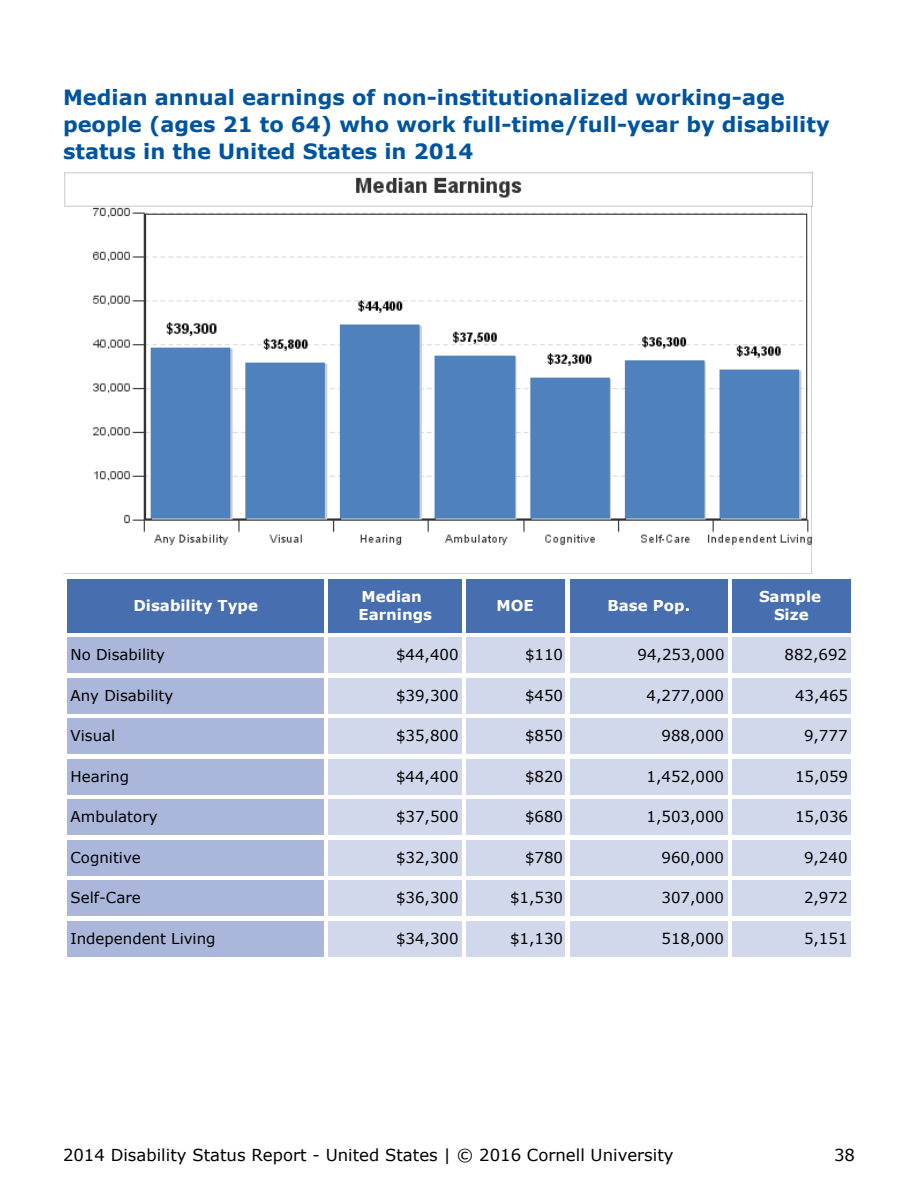
<style>
.page{position:relative;width:918px;height:1188px;background:#fff}
.page>*{position:absolute;margin:0;border:0;box-sizing:border-box;transform-origin:0 0}
.t1{font:700 21px/27px "Verdana";color:#00549f}
.t2{font:16.5px "Verdana";color:#000}
.t3{font:15px "Verdana";color:#000}
.t4{font:700 15px/18px "Verdana";color:#fff}
</style>
<div class="page">
<img style="left:63px;top:171px;width:750px;height:403px">
<div style="left:68px;top:579px;width:256px;height:54px;background:#476fb0"></div>
<div style="left:328px;top:579px;width:134px;height:54px;background:#476fb0"></div>
<div style="left:466px;top:579px;width:100px;height:54px;background:#476fb0"></div>
<div style="left:570px;top:579px;width:158px;height:54px;background:#476fb0"></div>
<div style="left:732px;top:579px;width:118px;height:54px;background:#476fb0"></div>
<div style="left:68px;top:638px;width:256px;height:36px;background:#aab7db"></div>
<div style="left:328px;top:638px;width:134px;height:36px;background:#d2d8ec"></div>
<div style="left:466px;top:638px;width:100px;height:36px;background:#d2d8ec"></div>
<div style="left:570px;top:638px;width:158px;height:36px;background:#d2d8ec"></div>
<div style="left:732px;top:638px;width:118px;height:36px;background:#d2d8ec"></div>
<div style="left:68px;top:678px;width:256px;height:36px;background:#aab7db"></div>
<div style="left:328px;top:678px;width:134px;height:36px;background:#d2d8ec"></div>
<div style="left:466px;top:678px;width:100px;height:36px;background:#d2d8ec"></div>
<div style="left:570px;top:678px;width:158px;height:36px;background:#d2d8ec"></div>
<div style="left:732px;top:678px;width:118px;height:36px;background:#d2d8ec"></div>
<div style="left:68px;top:718px;width:256px;height:36px;background:#aab7db"></div>
<div style="left:328px;top:718px;width:134px;height:36px;background:#d2d8ec"></div>
<div style="left:466px;top:718px;width:100px;height:36px;background:#d2d8ec"></div>
<div style="left:570px;top:718px;width:158px;height:36px;background:#d2d8ec"></div>
<div style="left:732px;top:718px;width:118px;height:36px;background:#d2d8ec"></div>
<div style="left:68px;top:759px;width:256px;height:36px;background:#aab7db"></div>
<div style="left:328px;top:759px;width:134px;height:36px;background:#d2d8ec"></div>
<div style="left:466px;top:759px;width:100px;height:36px;background:#d2d8ec"></div>
<div style="left:570px;top:759px;width:158px;height:36px;background:#d2d8ec"></div>
<div style="left:732px;top:759px;width:118px;height:36px;background:#d2d8ec"></div>
<div style="left:68px;top:800px;width:256px;height:36px;background:#aab7db"></div>
<div style="left:328px;top:800px;width:134px;height:36px;background:#d2d8ec"></div>
<div style="left:466px;top:800px;width:100px;height:36px;background:#d2d8ec"></div>
<div style="left:570px;top:800px;width:158px;height:36px;background:#d2d8ec"></div>
<div style="left:732px;top:800px;width:118px;height:36px;background:#d2d8ec"></div>
<div style="left:68px;top:840px;width:256px;height:36px;background:#aab7db"></div>
<div style="left:328px;top:840px;width:134px;height:36px;background:#d2d8ec"></div>
<div style="left:466px;top:840px;width:100px;height:36px;background:#d2d8ec"></div>
<div style="left:570px;top:840px;width:158px;height:36px;background:#d2d8ec"></div>
<div style="left:732px;top:840px;width:118px;height:36px;background:#d2d8ec"></div>
<div style="left:68px;top:880px;width:256px;height:36px;background:#aab7db"></div>
<div style="left:328px;top:880px;width:134px;height:36px;background:#d2d8ec"></div>
<div style="left:466px;top:880px;width:100px;height:36px;background:#d2d8ec"></div>
<div style="left:570px;top:880px;width:158px;height:36px;background:#d2d8ec"></div>
<div style="left:732px;top:880px;width:118px;height:36px;background:#d2d8ec"></div>
<div style="left:68px;top:921px;width:256px;height:36px;background:#aab7db"></div>
<div style="left:328px;top:921px;width:134px;height:36px;background:#d2d8ec"></div>
<div style="left:466px;top:921px;width:100px;height:36px;background:#d2d8ec"></div>
<div style="left:570px;top:921px;width:158px;height:36px;background:#d2d8ec"></div>
<div style="left:732px;top:921px;width:118px;height:36px;background:#d2d8ec"></div>
<h1 class="t1" style="left:63px;top:86px;width:768px">Median annual earnings of non-institutionalized working-age people (ages 21 to 64) who work full-time/full-year by disability status in the United States in 2014</h1>
<p class="t4" style="left:134px;top:597px;width:126px">Disability Type</p>
<p class="t4" style="left:358px;top:588px;width:75px">Median<br>Earnings</p>
<p class="t4" style="left:496px;top:597px;width:39px">MOE</p>
<p class="t4" style="left:608px;top:597px;width:84px">Base Pop.</p>
<p class="t4" style="left:759px;top:588px;width:64px;text-align:center">Sample<br>Size</p>
<p class="t3" style="left:70px;top:649px;width:96px">No Disability</p>
<p class="t3" style="left:396px;top:649px;width:64px">$44,400</p>
<p class="t3" style="left:525px;top:649px;width:40px">$110</p>
<p class="t3" style="left:638px;top:649px;width:89px">94,253,000</p>
<p class="t3" style="left:784px;top:649px;width:64px">882,692</p>
<p class="t3" style="left:70px;top:689px;width:104px">Any Disability</p>
<p class="t3" style="left:396px;top:689px;width:64px">$39,300</p>
<p class="t3" style="left:525px;top:689px;width:40px">$450</p>
<p class="t3" style="left:646px;top:689px;width:79px">4,277,000</p>
<p class="t3" style="left:795px;top:689px;width:55px">43,465</p>
<p class="t3" style="left:70px;top:730px;width:46px">Visual</p>
<p class="t3" style="left:396px;top:730px;width:64px">$35,800</p>
<p class="t3" style="left:525px;top:730px;width:40px">$850</p>
<p class="t3" style="left:662px;top:730px;width:64px">988,000</p>
<p class="t3" style="left:804px;top:730px;width:45px">9,777</p>
<p class="t3" style="left:70px;top:770px;width:60px">Hearing</p>
<p class="t3" style="left:396px;top:770px;width:64px">$44,400</p>
<p class="t3" style="left:525px;top:770px;width:40px">$820</p>
<p class="t3" style="left:646px;top:770px;width:79px">1,452,000</p>
<p class="t3" style="left:795px;top:770px;width:55px">15,059</p>
<p class="t3" style="left:70px;top:811px;width:89px">Ambulatory</p>
<p class="t3" style="left:396px;top:811px;width:64px">$37,500</p>
<p class="t3" style="left:525px;top:811px;width:40px">$680</p>
<p class="t3" style="left:646px;top:811px;width:79px">1,503,000</p>
<p class="t3" style="left:795px;top:811px;width:55px">15,036</p>
<p class="t3" style="left:70px;top:851px;width:72px">Cognitive</p>
<p class="t3" style="left:396px;top:851px;width:64px">$32,300</p>
<p class="t3" style="left:525px;top:851px;width:40px">$780</p>
<p class="t3" style="left:662px;top:851px;width:64px">960,000</p>
<p class="t3" style="left:804px;top:851px;width:45px">9,240</p>
<p class="t3" style="left:70px;top:892px;width:72px">Self-Care</p>
<p class="t3" style="left:396px;top:892px;width:64px">$36,300</p>
<p class="t3" style="left:510px;top:892px;width:55px">$1,530</p>
<p class="t3" style="left:662px;top:892px;width:64px">307,000</p>
<p class="t3" style="left:804px;top:892px;width:45px">2,972</p>
<p class="t3" style="left:70px;top:932px;width:147px">Independent Living</p>
<p class="t3" style="left:396px;top:932px;width:64px">$34,300</p>
<p class="t3" style="left:510px;top:932px;width:55px">$1,130</p>
<p class="t3" style="left:662px;top:932px;width:64px">518,000</p>
<p class="t3" style="left:804px;top:932px;width:45px">5,151</p>
<p class="t2" style="left:63px;top:1148px;width:612px">2014 Disability Status Report - United States | © 2016 Cornell University</p>
<p class="t2" style="left:834px;top:1148px;width:22px">38</p>
</div>
